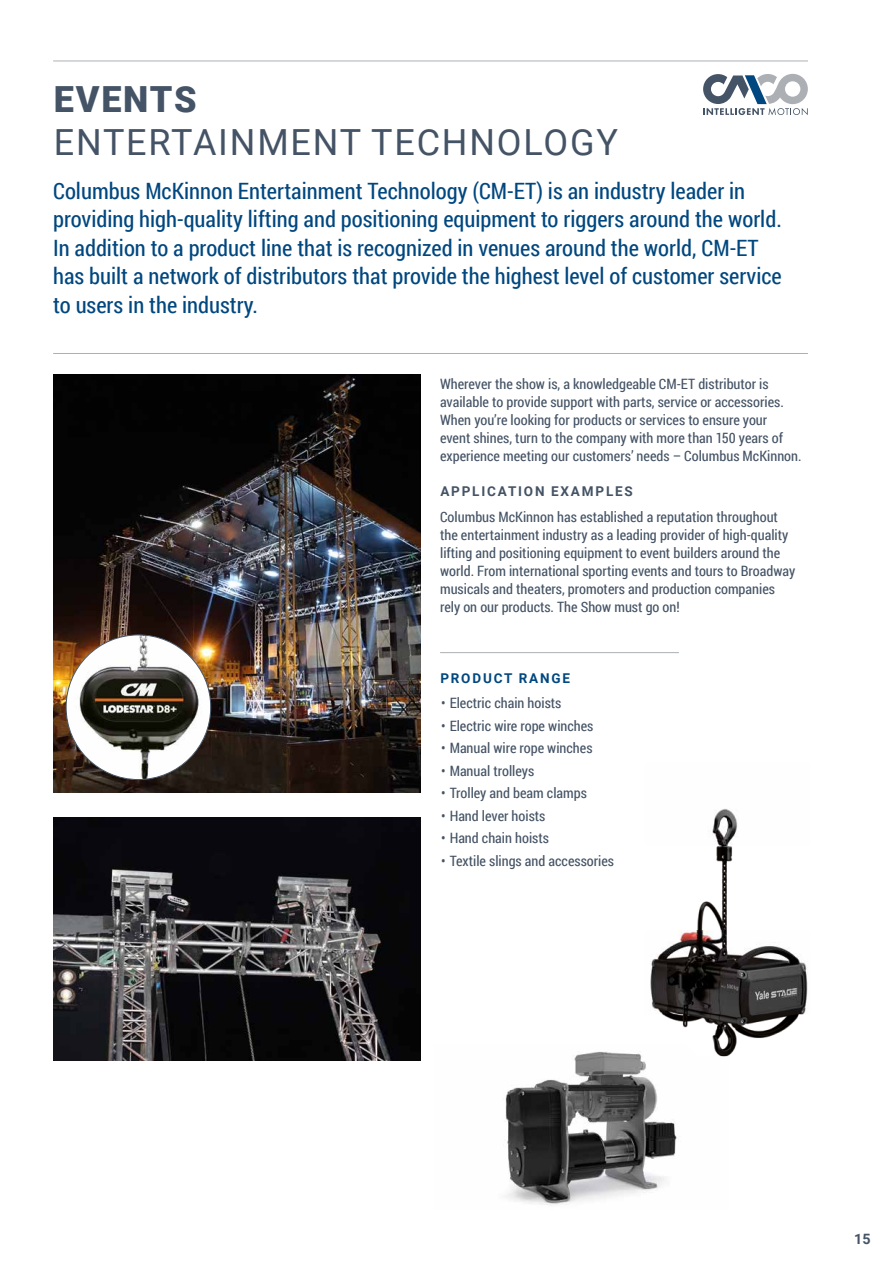
<style>
.page{position:relative;width:893px;height:1263px;background:#fff}
.page>*{position:absolute;margin:0;border:0;box-sizing:border-box;transform-origin:0 0}
.t1{font:36px "Roboto";letter-spacing:.05em;color:#445365}
.t2{font:900 36px "Roboto";letter-spacing:.05em;color:#445365}
.t3{font:22.5px/28.5px "Roboto Condensed";color:#00477f}
.t4{font:14.25px/18px "Roboto Condensed";color:#445365}
.t5{font:700 14.25px "Roboto";color:#445365}
.t6{font:700 13.5px "Roboto";letter-spacing:.135em;color:#445365}
.t7{font:700 13.5px "Roboto";letter-spacing:.135em;color:#00477f}
</style>
<div class="page">
<hr style="left:53px;top:61px;width:755px;height:1px;background:#adb0b3">
<svg style="left:703px;top:74px;width:105px;height:41px"></svg>
<img style="left:505px;top:1051px;width:223px;height:154px">
<hr style="left:53px;top:353px;width:755px;height:1px;background:#adb0b3">
<img style="left:53px;top:374px;width:368px;height:418px">
<img style="left:53px;top:817px;width:368px;height:243px">
<hr style="left:440px;top:652px;width:239px;height:1px;background:#adb0b3">
<img style="left:69px;top:635px;width:138px;height:144px">
<img style="left:645px;top:809px;width:163px;height:247px">
<h1 class="t2" style="left:54px;top:74px;width:144px">EVENTS</h1>
<h1 class="t1" style="left:54px;top:117px;width:566px">ENTERTAINMENT TECHNOLOGY</h1>
<p class="t3" style="left:53px;top:176px;width:730px">Columbus McKinnon Entertainment Technology (CM-ET) is an industry leader in providing high-quality lifting and positioning equipment to riggers around the world.<br>In addition to a product line that is recognized in venues around the world, CM-ET has built a network of distributors that provide the highest level of customer service to users in the industry.</p>
<p class="t4" style="left:440px;top:375px;width:363px">Wherever the show is, a knowledgeable CM-ET distributor is available to provide support with parts, service or accessories.<br>When you’re looking for products or services to ensure your<br>event shines, turn to the company with more than 150 years of experience meeting our customers’ needs – Columbus McKinnon.</p>
<p class="t6" style="left:440px;top:482px;width:194px">APPLICATION EXAMPLES</p>
<p class="t4" style="left:440px;top:507px;width:357px">Columbus McKinnon has established a reputation throughout the entertainment industry as a leading provider of high-quality lifting and positioning equipment to event builders around the world. From international sporting events and tours to Broadway musicals and theaters, promoters and production companies rely on our products. The Show must go on!</p>
<p class="t7" style="left:440px;top:668px;width:131px">PRODUCT RANGE</p>
<p class="t4" style="left:441px;top:693px;width:122px">• Electric chain hoists</p>
<p class="t4" style="left:441px;top:716px;width:154px">• Electric wire rope winches</p>
<p class="t4" style="left:441px;top:738px;width:153px">• Manual wire rope winches</p>
<p class="t4" style="left:441px;top:761px;width:95px">• Manual trolleys</p>
<p class="t4" style="left:441px;top:783px;width:147px">• Trolley and beam clamps</p>
<p class="t4" style="left:441px;top:806px;width:106px">• Hand lever hoists</p>
<p class="t4" style="left:441px;top:828px;width:109px">• Hand chain hoists</p>
<p class="t4" style="left:441px;top:851px;width:174px">• Textile slings and accessories</p>
<p class="t5" style="left:854px;top:1229px;width:18px">15</p>
</div>
